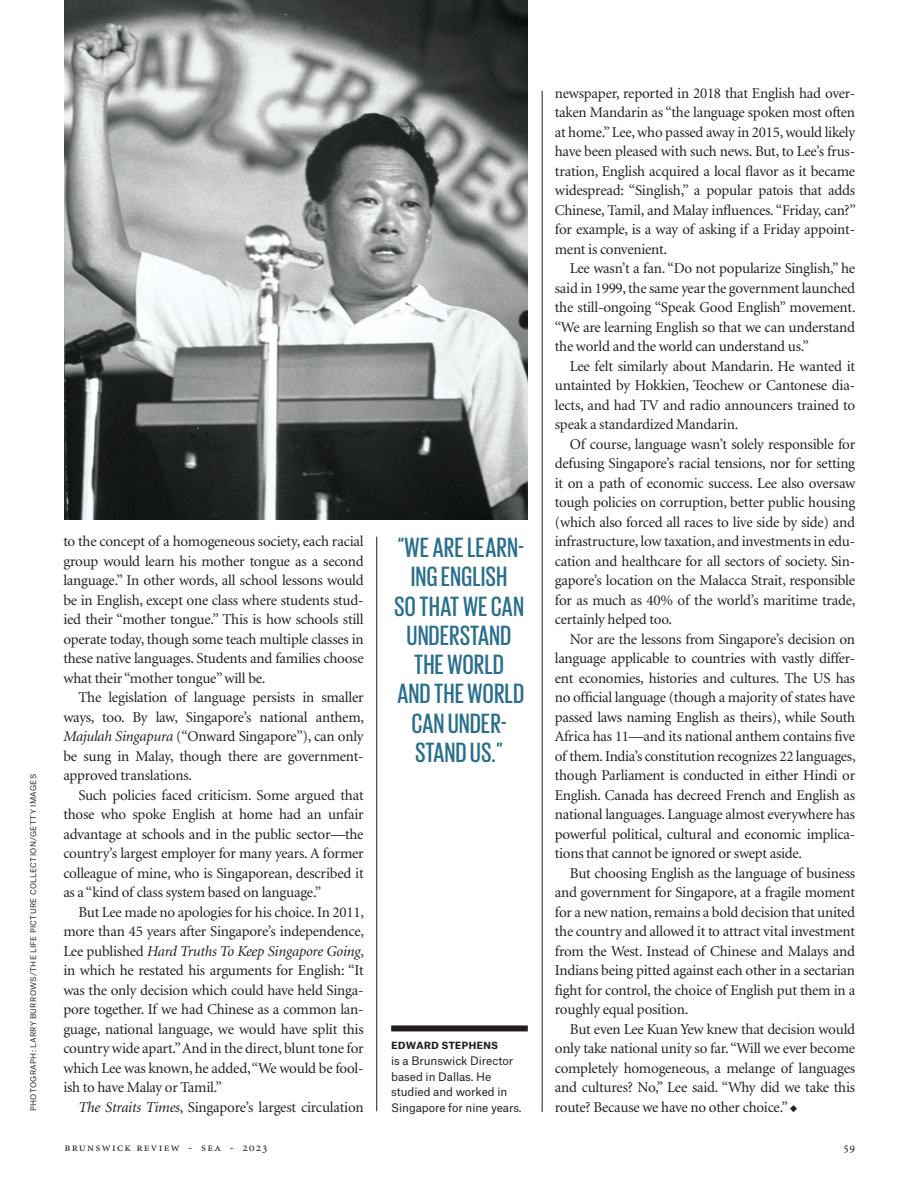
<style>
.page{position:relative;width:919px;height:1191px;background:#fff}
.page>*{position:absolute;margin:0;border:0;box-sizing:border-box;transform-origin:0 0}
.BR_Atlas_Grotesk_Pul{font:500 28.5px/29.2px "Giorgio Sans";letter-spacing:.02em;color:#296e8d;text-align:center}
.BR_Minion_BodyText_J{font:15px/19.5px "Minion";letter-spacing:-.015em;color:#231f20;text-align:justify}
.t1{font:12px "Minion Regular SC";letter-spacing:.105em;color:#231f20}
.BR_Atlas_Grotesk_BIO{font:11.25px/15.6px "Atlas Grotesk";letter-spacing:-.005em;color:#231f20}
.BR_Atlas_Grotesk_GUT{font:7.5px "Atlas Grotesk";letter-spacing:.04em;color:#231f20}
.s1{font-style:italic}
.s2{font-weight:700}
</style>
<div class="page">
<hr style="left:542px;top:91px;width:1px;height:1020px;background:#231f20">
<hr style="left:376px;top:536px;width:1px;height:575px;background:#231f20">
<img style="left:64px;top:0;width:463px;height:520px">
<div style="left:391px;top:1025px;width:136px;height:6px;background:#231f20"></div>
<p class="BR_Atlas_Grotesk_GUT" style="left:27px;top:1111px;width:339px;rotate:-90deg">PHOTOGRAPH: LARRY BURROWS/THE LIFE PICTURE COLLECTION/GETTY IMAGES</p>
<p class="BR_Minion_BodyText_J" style="left:63px;top:532px;width:302px">to the concept of a homogeneous society, each racial group would learn his mother tongue as a second language.” In other words, all school lessons would be in English, except one class where students stud&shy;ied their “mother tongue.” This is how schools still operate today, though some teach multiple classes in these native languages. Students and families choose what their “mother tongue” will be.</p>
<p class="BR_Minion_BodyText_J" style="left:63px;top:688px;width:302px;text-indent:15px">The legislation of language persists in smaller ways, too. By law, Singapore’s national anthem, <span class="s1">Majulah Singapura</span> (“Onward Singapore”), can only be sung in Malay, though there are government&shy;approved translations.</p>
<p class="BR_Minion_BodyText_J" style="left:63px;top:786px;width:302px;text-indent:15px">Such policies faced criticism. Some argued that those who spoke English at home had an unfair advantage at schools and in the public sector—the country’s largest employer for many years. A former colleague of mine, who is Singaporean, described it as a “kind of class system based on language.”</p>
<p class="BR_Minion_BodyText_J" style="left:63px;top:903px;width:302px;text-indent:15px">But Lee made no apologies for his choice. In 2011, more than 45 years after Singapore’s independence, Lee published <span class="s1">Hard Truths To Keep Singapore Going</span>, in which he restated his arguments for English: “It was the only decision which could have held Singa&shy;pore together. If we had Chinese as a common lan&shy;guage, national language, we would have split this country wide apart.” And in the direct, blunt tone for which Lee was known, he added, “We would be fool&shy;ish to have Malay or Tamil.”</p>
<p class="BR_Minion_BodyText_J" style="left:78px;top:1098px;width:287px"><span class="s1">The Straits Times</span>, Singapore’s largest circulation</p>
<p class="BR_Atlas_Grotesk_Pul" style="left:394px;top:532px;width:131px">“WE ARE LEARN-<br>ING ENGLISH<br>SO THAT WE CAN<br>UNDERSTAND<br>THE WORLD<br>AND THE WORLD<br>CAN UNDER-<br>STAND US.”</p>
<p class="BR_Atlas_Grotesk_BIO" style="left:391px;top:1036px;width:132px"><span class="s2">EDWARD STEPHENS<br></span>is a Brunswick Director based in Dallas. He studied and worked in<br>Singapore for nine years.</p>
<p class="BR_Minion_BodyText_J" style="left:554px;top:84px;width:303px">newspaper, reported in 2018 that English had over&shy;taken Mandarin as “the language spoken most often at home.” Lee, who passed away in 2015, would likely have been pleased with such news. But, to Lee’s frus&shy;tration, English acquired a local flavor as it became widespread: “Singlish,” a popular patois that adds Chinese, Tamil, and Malay influences. “Friday, can?” for example, is a way of asking if a Friday appoint&shy;ment is convenient.</p>
<p class="BR_Minion_BodyText_J" style="left:554px;top:259px;width:302px;text-indent:15px">Lee wasn’t a fan. “Do not popularize Singlish,” he said in 1999, the same year the government launched the still-ongoing “Speak Good English” movement. “We are learning English so that we can understand the world and the world can understand us.”</p>
<p class="BR_Minion_BodyText_J" style="left:554px;top:357px;width:302px;text-indent:15px">Lee felt similarly about Mandarin. He wanted it untainted by Hokkien, Teochew or Cantonese dia&shy;lects, and had TV and radio announcers trained to speak a standardized Mandarin.</p>
<p class="BR_Minion_BodyText_J" style="left:554px;top:435px;width:302px;text-indent:15px">Of course, language wasn’t solely responsible for defusing Singapore’s racial tensions, nor for setting it on a path of economic success. Lee also oversaw tough policies on corruption, better public housing (which also forced all races to live side by side) and infrastructure, low taxation, and investments in edu&shy;cation and healthcare for all sectors of society. Sin&shy;gapore’s location on the Malacca Strait, responsible for as much as 40% of the world’s maritime trade, certainly helped too.</p>
<p class="BR_Minion_BodyText_J" style="left:554px;top:630px;width:302px;text-indent:15px">Nor are the lessons from Singapore’s decision on language applicable to countries with vastly differ&shy;ent economies, histories and cultures. The US has no official language (though a majority of states have passed laws naming English as theirs), while South Africa has 11—and its national anthem contains five of them. India’s constitution recognizes 22 languages, though Parliament is conducted in either Hindi or English. Canada has decreed French and English as national languages. Language almost everywhere has powerful political, cultural and economic implica&shy;tions that cannot be ignored or swept aside.</p>
<p class="BR_Minion_BodyText_J" style="left:554px;top:864px;width:302px;text-indent:15px">But choosing English as the language of business and government for Singapore, at a fragile moment for a new nation, remains a bold decision that united the country and allowed it to attract vital investment from the West. Instead of Chinese and Malays and Indians being pitted against each other in a sectarian fight for control, the choice of English put them in a roughly equal position.</p>
<p class="BR_Minion_BodyText_J" style="left:554px;top:1020px;width:302px;text-indent:15px">But even Lee Kuan Yew knew that decision would only take national unity so far. “Will we ever become completely homogeneous, a melange of languages and cultures? No,” Lee said. “Why did we take this</p>
<p class="BR_Minion_BodyText_J" style="left:554px;top:1098px;width:244px">route? Because we have no other choice.” ◆</p>
<p class="t1" style="left:64px;top:1141px;width:204px">brunswick review - sea - 2023</p>
<p class="t1" style="left:843px;top:1141px;width:13px">59</p>
</div>
